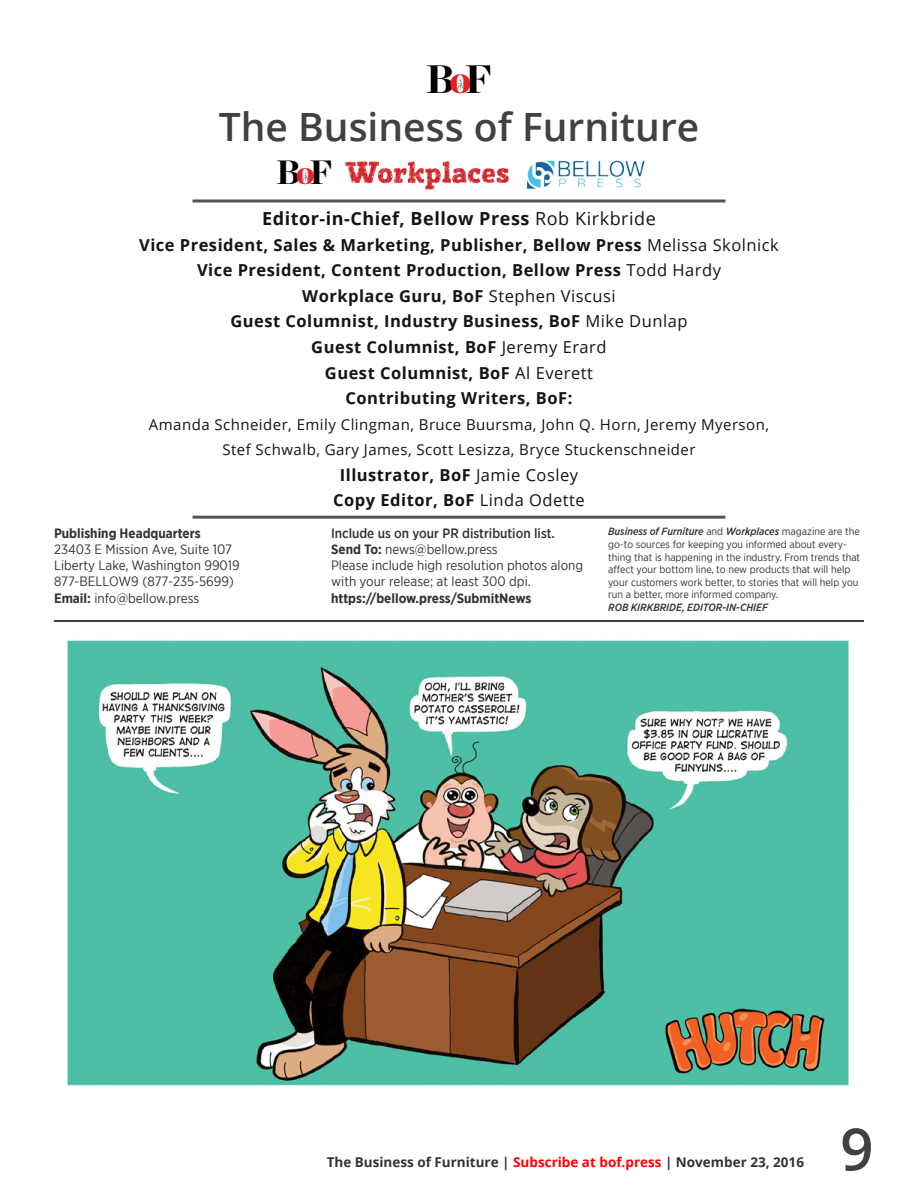
<style>
.page{position:relative;width:918px;height:1188px;background:#fff}
.page>*{position:absolute;margin:0;border:0;box-sizing:border-box;transform-origin:0 0}
.t1{font:600 58.5px "Open Sans";color:#414042}
.t2{font:900 39.6px "Chronicle Display";color:#000}
.t3{font:600 39px "Open Sans";color:#414042}
.t4{font:900 33.75px "Chronicle Display";color:#000}
.Feature_3_Main_Body{font:700 18px "Open Sans";letter-spacing:.03em;color:#141414}
.Feature_3_Main_Body-2{font:700 16.5px "Open Sans";letter-spacing:.03em;color:#141414}
.Feature_3_Main_Body-3{font:15px "Open Sans";letter-spacing:.03em;color:#141414}
.Mast_Head_Verbage_In{font:13.5px/16.2px "Gotham Narrow";color:#333334}
.t5{font:700 13.5px "Open Sans";color:#333334}
.Mast_Head_Verbage_In-2{font:700 13.5px "Gotham Narrow";color:#333334}
.Mast_Head_Verbage_In-3{font:500 13.5px "Gotham Narrow";color:#333334}
.Mast_Head_Verbage_Ta{font:10.5px/12.6px "Gotham Narrow";color:#333334}
.Event_Title{font:italic 500 10.5px "Gotham Narrow";color:#333334}
.s1{color:#ed1d24}
.s2{font-weight:400}
.s3{font-weight:700}
.s4{font-weight:500;font-style:italic}
.s5{color:#f00}
</style>
<div class="page">
<svg style="left:457px;top:79px;width:7px;height:10px"></svg>
<hr style="left:54px;top:620px;width:810px;height:2px;background:#000">
<svg style="left:303px;top:172px;width:5px;height:9px"></svg>
<img style="left:345px;top:160px;width:164px;height:30px">
<img style="left:527px;top:160px;width:118px;height:29px">
<hr style="left:193px;top:516px;width:532px;height:3px;background:#545456">
<hr style="left:193px;top:199px;width:532px;height:3px;background:#545456">
<img style="left:67px;top:640px;width:782px;height:446px">
<p class="t2" style="left:426px;top:47px;width:68px">B<span class="s1">o</span>F</p>
<p class="t3" style="left:219px;top:100px;width:482px">The Business of Furniture</p>
<p class="t4" style="left:276px;top:145px;width:58px">B<span class="s1">o</span>F</p>
<p class="Feature_3_Main_Body" style="left:262px;top:206px;width:395px">Editor-in-Chief, Bellow Press <span class="s2">Rob Kirkbride</span></p>
<p class="Feature_3_Main_Body-2" style="left:139px;top:233px;width:641px">Vice President, Sales &amp; Marketing, Publisher, Bellow Press <span class="s2">Melissa Skolnick</span></p>
<p class="Feature_3_Main_Body-2" style="left:197px;top:259px;width:525px">Vice President, Content Production, Bellow Press <span class="s2">Todd Hardy</span></p>
<p class="Feature_3_Main_Body-2" style="left:302px;top:284px;width:315px">Workplace Guru, BoF <span class="s2">Stephen Viscusi</span></p>
<p class="Feature_3_Main_Body-2" style="left:230px;top:310px;width:459px">Guest Columnist, Industry Business, BoF <span class="s2">Mike Dunlap</span></p>
<p class="Feature_3_Main_Body-2" style="left:311px;top:335px;width:297px">Guest Columnist, BoF <span class="s2">Jeremy Erard</span></p>
<p class="Feature_3_Main_Body-2" style="left:325px;top:361px;width:270px">Guest Columnist, BoF <span class="s2">Al Everett</span></p>
<p class="Feature_3_Main_Body-2" style="left:346px;top:386px;width:228px">Contributing Writers, BoF:</p>
<p class="Feature_3_Main_Body-3" style="left:149px;top:414px;width:622px">Amanda Schneider, Emily Clingman, Bruce Buursma, John Q. Horn, Jeremy Myerson,</p>
<p class="Feature_3_Main_Body-3" style="left:222px;top:440px;width:475px">Stef Schwalb, Gary James, Scott Lesizza, Bryce Stuckenschneider</p>
<p class="Feature_3_Main_Body-2" style="left:340px;top:463px;width:240px">Illustrator, BoF <span class="s2">Jamie Cosley</span></p>
<p class="Feature_3_Main_Body-2" style="left:333px;top:489px;width:253px">Copy Editor, BoF <span class="s2">Linda Odette</span></p>
<p class="Mast_Head_Verbage_In-2" style="left:54px;top:524px;width:148px">Publishing Headquarters</p>
<p class="Mast_Head_Verbage_In" style="left:54px;top:541px;width:180px">23403 E Mission Ave, Suite 107</p>
<p class="Mast_Head_Verbage_In" style="left:54px;top:557px;width:187px">Liberty Lake, Washington 99019</p>
<p class="Mast_Head_Verbage_In" style="left:54px;top:573px;width:182px">877-BELLOW9 (877-235-5699)</p>
<p class="Mast_Head_Verbage_In" style="left:54px;top:590px;width:147px"><span class="s3">Email:</span> info@bellow.press</p>
<p class="Mast_Head_Verbage_Ta" style="left:608px;top:525px;width:254px"><span class="s4">Business of Furniture</span> and <span class="s4">Workplaces</span> magazine are the go-to sources for keeping you informed about every&shy;thing that is happening in the industry. From trends that affect your bottom line, to new products that will help your customers work better, to stories that will help you run a better, more informed company.</p>
<p class="Event_Title" style="left:608px;top:601px;width:161px">ROB KIRKBRIDE, EDITOR-IN-CHIEF</p>
<p class="Mast_Head_Verbage_In-3" style="left:331px;top:525px;width:225px">Include us on your PR distribution list.</p>
<p class="Mast_Head_Verbage_In" style="left:331px;top:541px;width:168px"><span class="s3">Send To:</span> news@bellow.press</p>
<p class="Mast_Head_Verbage_In" style="left:331px;top:557px;width:254px">Please include high resolution photos along with your release; at least 300 dpi.</p>
<p class="Mast_Head_Verbage_In-2" style="left:331px;top:589px;width:202px">https://bellow.press/SubmitNews</p>
<p class="t5" style="left:327px;top:1152px;width:479px">The Business of Furniture | <span class="s5">Subscribe at bof.press</span> | November 23, 2016</p>
<h1 class="t1" style="left:840px;top:1109px;width:35px">9</h1>
</div>
